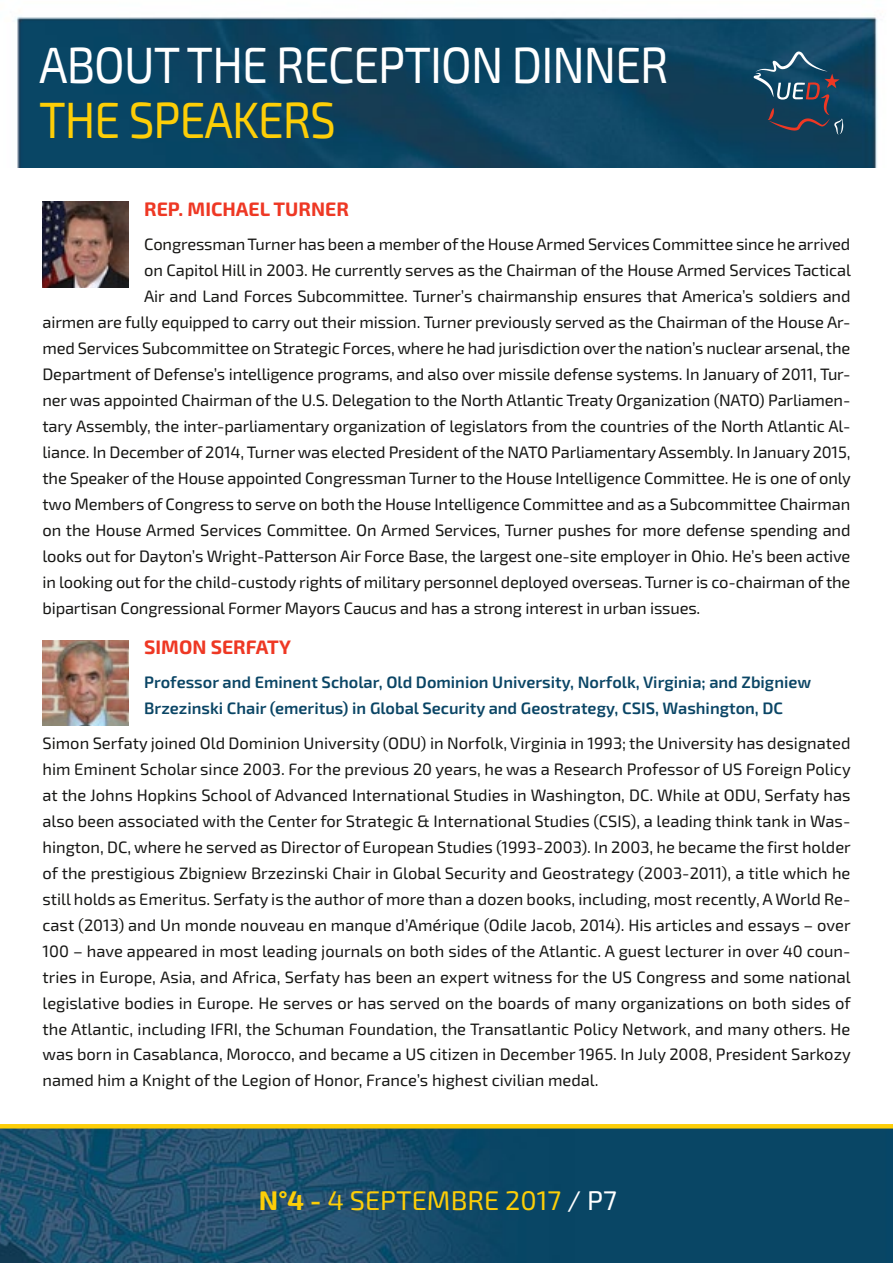
<style>
.page{position:relative;width:893px;height:1263px;background:#fff}
.page>*{position:absolute;margin:0;border:0;box-sizing:border-box;transform-origin:0 0}
.t1{font:51px "Exo 2";color:#fff;scale:.9 1}
.t2{font:51px "Exo 2";color:#fdce07;scale:.9 1}
.t3{font:27px "Exo 2";color:#fdce07}
.t4{font:700 19.5px "Exo 2";color:#ee3824}
.t5{font:16.5px/26px "Exo 2";letter-spacing:-.01em;color:#161614;text-align:justify}
.t6{font:600 16.5px/26px "Exo 2";color:#0a4565}
.s1{font-weight:700}
.s2{color:#fff}
</style>
<div class="page">
<img style="left:15px;top:16px;width:863px;height:152px">
<svg style="left:754px;top:51px;width:89px;height:83px;background:#2b4e66"></svg>
<img style="left:43px;top:202px;width:85px;height:86px">
<img style="left:43px;top:640px;width:85px;height:86px">
<svg style="left:0;top:1124px;width:893px;height:139px;background:#1c4f67"></svg>
<h1 class="t1" style="left:39px;top:35px;width:62px">About</h1>
<h1 class="t1" style="left:187px;top:35px;width:128px">the reception</h1>
<h1 class="t1" style="left:512px;top:35px;width:29px">dinner</h1>
<h1 class="t2" style="left:39px;top:90px;width:129px">the speakers</h1>
<p class="t4" style="left:144px;top:197px;width:104px">REP. MICHAEL</p>
<p class="t4" style="left:274px;top:197px;width:14px">TURNER</p>
<p class="t5" style="left:144px;top:232px;width:708px">Congressman Turner has been a member of the House Armed Services Committee since he arrived</p>
<p class="t5" style="left:144px;top:258px;width:708px">on Capitol Hill in 2003. He currently serves as the Chairman of the House Armed Services Tactical</p>
<p class="t5" style="left:144px;top:284px;width:708px">Air and Land Forces Subcommittee. Turner’s chairmanship ensures that America’s soldiers and</p>
<p class="t5" style="left:43px;top:310px;width:809px">airmen are fully equipped to carry out their mission. Turner previously served as the Chairman of the House Ar-</p>
<p class="t5" style="left:43px;top:336px;width:809px">med Services Subcommittee on Strategic Forces, where he had jurisdiction over the nation’s nuclear arsenal, the</p>
<p class="t5" style="left:43px;top:362px;width:809px">Department of Defense’s intelligence programs, and also over missile defense systems. In January of 2011, Tur-</p>
<p class="t5" style="left:43px;top:388px;width:809px">ner was appointed Chairman of the U.S. Delegation to the North Atlantic Treaty Organization (NATO) Parliamen-</p>
<p class="t5" style="left:43px;top:413px;width:809px">tary Assembly, the inter-parliamentary organization of legislators from the countries of the North Atlantic Al-</p>
<p class="t5" style="left:43px;top:439px;width:809px">liance. In December of 2014, Turner was elected President of the NATO Parliamentary Assembly. In January 2015,</p>
<p class="t5" style="left:43px;top:465px;width:810px">the Speaker of the House appointed Congressman Turner to the House Intelligence Committee. He is one of only</p>
<p class="t5" style="left:43px;top:491px;width:809px">two Members of Congress to serve on both the House Intelligence Committee and as a Subcommittee Chairman</p>
<p class="t5" style="left:43px;top:517px;width:809px">on the House Armed Services Committee. On Armed Services, Turner pushes for more defense spending and</p>
<p class="t5" style="left:43px;top:543px;width:809px">looks out for Dayton’s Wright-Patterson Air Force Base, the largest one-site employer in Ohio. He’s been active</p>
<p class="t5" style="left:43px;top:569px;width:809px">in looking out for the child-custody rights of military personnel deployed overseas. Turner is co-chairman of the</p>
<p class="t5" style="left:43px;top:595px;width:659px">bipartisan Congressional Former Mayors Caucus and has a strong interest in urban issues.</p>
<p class="t4" style="left:144px;top:635px;width:14px">SIMON</p>
<p class="t4" style="left:211px;top:635px;width:82px">SER FATY</p>
<p class="t6" style="left:144px;top:670px;width:668px">Professor and Eminent Scholar, Old Dominion University, Norfolk, Virginia; and Zbigniew<br>Brzezinski Chair (emeritus) in Global Security and Geostrategy, CSIS, Washington, DC</p>
<p class="t5" style="left:43px;top:730px;width:810px">Simon Serfaty joined Old Dominion University (ODU) in Norfolk, Virginia in 1993; the University has designated him Eminent Scholar since 2003. For the previous 20 years, he was a Research Professor of US Foreign Policy at the Johns Hopkins School of Advanced International Studies in Washington, DC. While at ODU, Serfaty has also been associated with the Center for Strategic &amp; International Studies (CSIS), a leading think tank in Was&shy;hington, DC, where he served as Director of European Studies (1993-2003). In 2003, he became the first holder of the prestigious Zbigniew Brzezinski Chair in Global Security and Geostrategy (2003-2011), a title which he still holds as Emeritus. Serfaty is the author of more than a dozen books, including, most recently, A World Re&shy;cast (2013) and Un monde nouveau en manque d’Amérique (Odile Jacob, 2014). His articles and essays – over 100 – have appeared in most leading journals on both sides of the Atlantic. A guest lecturer in over 40 coun&shy;tries in Europe, Asia, and Africa, Serfaty has been an expert witness for the US Congress and some national legislative bodies in Europe. He serves or has served on the boards of many organizations on both sides of the Atlantic, including IFRI, the Schuman Foundation, the Transatlantic Policy Network, and many others. He was born in Casablanca, Morocco, and became a US citizen in December 1965. In July 2008, President Sarkozy named him a Knight of the Legion of Honor, France’s highest civilian medal.</p>
<h2 class="t3" style="left:259px;top:1185px;width:124px"><span class="s1">N°4 -</span> 4 Septembre</h2>
<h2 class="t3" style="left:505px;top:1185px;width:113px">2017 <span class="s2">/ P7</span></h2>
</div>
